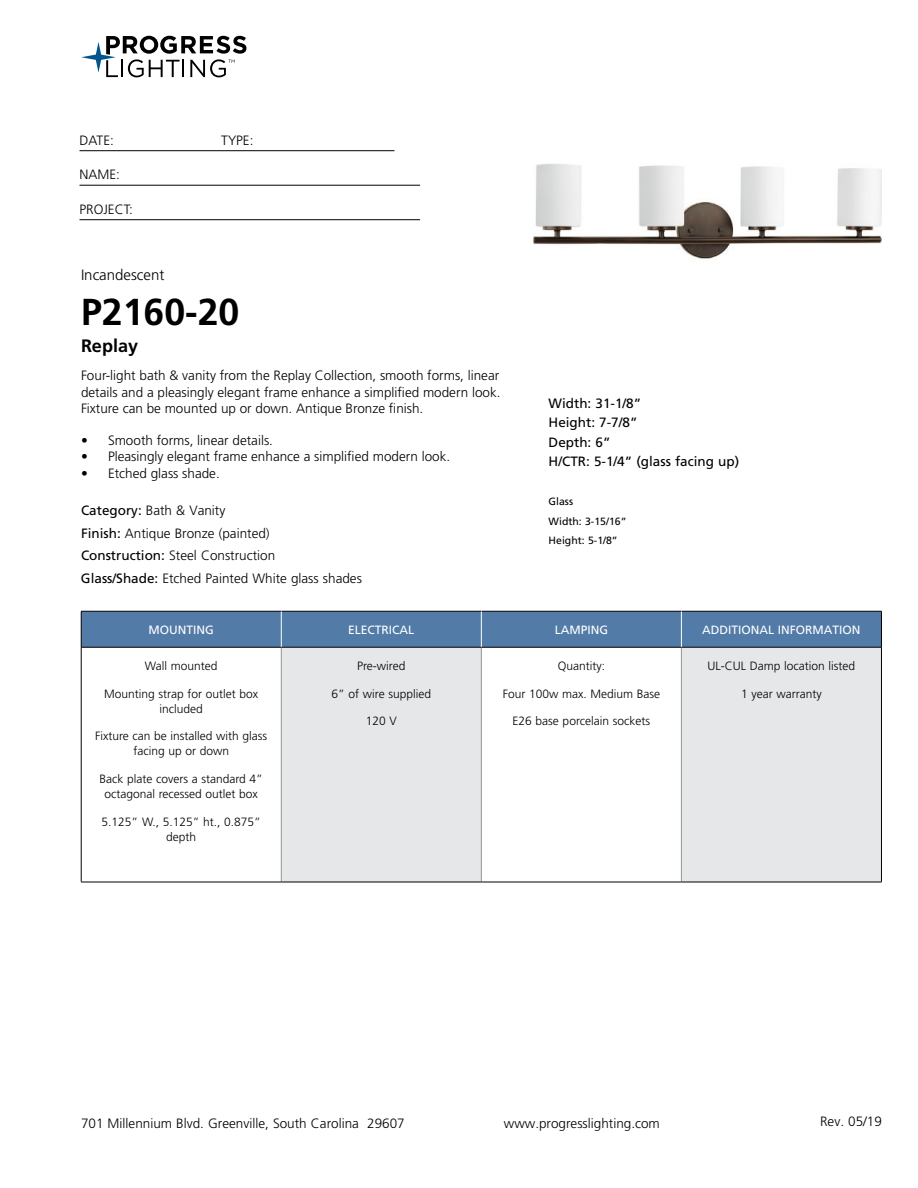
<style>
.page{position:relative;width:918px;height:1188px;background:#fff}
.page>*{position:absolute;margin:0;border:0;box-sizing:border-box;transform-origin:0 0}
.t1{font:700 37.5px "Frutiger LT Std";color:#000}
.t2{font:700 18px "Frutiger LT Std";color:#000}
.t3{font:300 15px "Frutiger LT Std";color:#000}
.t4{font:300 13.5px/22.5px "Frutiger LT Std";color:#000;text-align:justify}
.t5{font:13.5px/19.5px "Frutiger LT Std";color:#000}
.t6{font:300 12px/15px "Frutiger LT Std";color:#000;text-align:center}
.t7{font:12px "Frutiger LT Std";color:#fff}
.t8{font:10.5px/19.5px "Frutiger LT Std";color:#000}
.s1{font-weight:400}
</style>
<div class="page">
<svg style="left:81px;top:36px;width:165px;height:41px"></svg>
<hr style="left:80px;top:150px;width:314px;height:1px;background:#000">
<hr style="left:80px;top:185px;width:340px;height:1px;background:#000">
<hr style="left:80px;top:219px;width:340px;height:1px;background:#000">
<div style="left:82px;top:612px;width:799px;height:35px;background:#527ba8"></div>
<div style="left:281px;top:647px;width:200px;height:235px;background:#e6e7e8"></div>
<div style="left:681px;top:647px;width:200px;height:235px;background:#e6e7e8"></div>
<hr style="left:281px;top:648px;width:1px;height:234px;background:#939598">
<hr style="left:481px;top:648px;width:1px;height:234px;background:#939598">
<hr style="left:681px;top:648px;width:1px;height:234px;background:#939598">
<hr style="left:81px;top:647px;width:200px;height:1px;background:#000">
<hr style="left:281px;top:647px;width:200px;height:1px;background:#000">
<hr style="left:481px;top:647px;width:200px;height:1px;background:#000">
<hr style="left:681px;top:647px;width:200px;height:1px;background:#000">
<hr style="left:81px;top:882px;width:200px;height:1px;background:#000">
<hr style="left:281px;top:882px;width:200px;height:1px;background:#000">
<hr style="left:481px;top:882px;width:200px;height:1px;background:#000">
<hr style="left:681px;top:882px;width:201px;height:1px;background:#000">
<hr style="left:81px;top:611px;width:200px;height:1px;background:#000">
<hr style="left:81px;top:611px;width:1px;height:36px;background:#000">
<hr style="left:281px;top:611px;width:200px;height:1px;background:#000">
<hr style="left:481px;top:611px;width:200px;height:1px;background:#000">
<hr style="left:681px;top:611px;width:201px;height:1px;background:#000">
<hr style="left:881px;top:611px;width:1px;height:36px;background:#000">
<hr style="left:81px;top:647px;width:1px;height:235px;background:#000">
<hr style="left:881px;top:647px;width:1px;height:235px;background:#000">
<hr style="left:281px;top:611px;width:1px;height:36px;background:#fff">
<hr style="left:681px;top:611px;width:1px;height:36px;background:#fff">
<hr style="left:481px;top:611px;width:1px;height:36px;background:#fff">
<img style="left:533px;top:163px;width:349px;height:96px">
<p class="t4" style="left:80px;top:130px;width:36px">DATE:</p>
<p class="t4" style="left:221px;top:130px;width:34px">TYPE:</p>
<p class="t4" style="left:80px;top:165px;width:42px">NAME:</p>
<p class="t4" style="left:80px;top:199px;width:55px">PROJECT:</p>
<p class="t3" style="left:81px;top:269px;width:85px">Incandescent</p>
<h1 class="t1" style="left:81px;top:297px;width:160px">P2160-20</h1>
<h2 class="t2" style="left:81px;top:339px;width:59px">Replay</h2>
<p class="t4" style="left:81px;top:369px;width:421px;line-height:16.2px">Four-light bath &amp; vanity from the Replay Collection, smooth forms, linear details and a pleasingly elegant frame enhance a simplified modern look.<br>Fixture can be mounted up or down. Antique Bronze finish.</p>
<p class="t4" style="left:81px;top:430px;width:194px">• Smooth forms, linear details.</p>
<p class="t4" style="left:81px;top:446px;width:371px">• Pleasingly elegant frame enhance a simplified modern look.</p>
<p class="t4" style="left:81px;top:463px;width:140px">• Etched glass shade.</p>
<p class="t4" style="left:81px;top:500px;width:282px;text-align:left"><span class="s1">Category:</span> Bath &amp; Vanity<br><span class="s1">Finish:</span> Antique Bronze (painted)<br><span class="s1">Construction:</span> Steel Construction<br><span class="s1">Glass/Shade:</span> Etched Painted White glass shades</p>
<p class="t7" style="left:149px;top:625px;width:67px">MOUNTING</p>
<p class="t7" style="left:348px;top:625px;width:68px">ELECTRICAL</p>
<p class="t7" style="left:555px;top:625px;width:55px">LAMPING</p>
<p class="t7" style="left:702px;top:625px;width:160px">ADDITIONAL INFORMATION</p>
<p class="t6" style="left:145px;top:659px;width:74px">Wall mounted</p>
<p class="t6" style="left:104px;top:687px;width:156px">Mounting strap for outlet box included</p>
<p class="t6" style="left:95px;top:729px;width:174px">Fixture can be installed with glass facing up or down</p>
<p class="t6" style="left:100px;top:772px;width:165px">Back plate covers a standard 4” octagonal recessed outlet box</p>
<p class="t6" style="left:102px;top:815px;width:161px">5.125” W., 5.125” ht., 0.875” depth</p>
<p class="t5" style="left:549px;top:394px;width:192px">Width: 31-1/8”<br>Height: 7-7/8”<br>Depth: 6”<br>H/CTR: 5-1/4” (glass facing up)</p>
<p class="t8" style="left:549px;top:492px;width:79px">Glass<br>Width: 3-15/16”<br>Height: 5-1/8”</p>
<p class="t6" style="left:357px;top:659px;width:50px">Pre-wired</p>
<p class="t6" style="left:332px;top:687px;width:101px">6” of wire supplied</p>
<p class="t6" style="left:366px;top:715px;width:33px">120 V</p>
<p class="t6" style="left:708px;top:659px;width:149px">UL-CUL Damp location listed</p>
<p class="t6" style="left:741px;top:687px;width:82px">1 year warranty</p>
<p class="t6" style="left:558px;top:659px;width:49px">Quantity:</p>
<p class="t6" style="left:503px;top:687px;width:159px">Four 100w max. Medium Base</p>
<p class="t6" style="left:513px;top:715px;width:139px">E26 base porcelain sockets</p>
<p class="t4" style="left:81px;top:1113px;width:325px">701 Millennium Blvd. Greenville, South Carolina 29607</p>
<p class="t4" style="left:504px;top:1113px;width:158px">www.progresslighting.com</p>
<p class="t4" style="left:820px;top:1111px;width:63px">Rev. 05/19</p>
</div>
